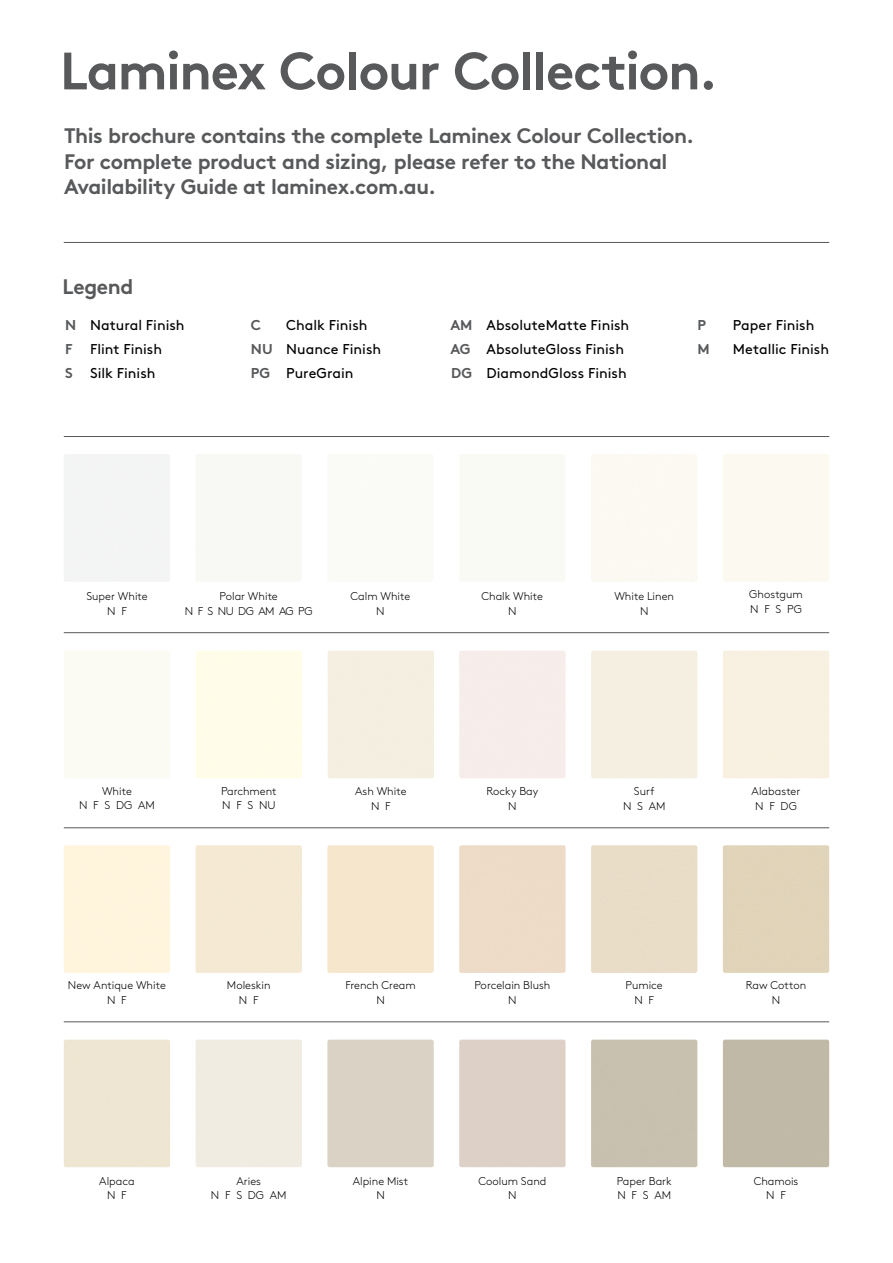
<style>
.page{position:relative;width:893px;height:1263px;background:#fff}
.page>*{position:absolute;margin:0;border:0;box-sizing:border-box;transform-origin:0 0}
.Headings{font:700 52.5px "Brown Std";letter-spacing:-.025em;color:#58595b}
.Pull_out_copy{font:700 21px/25.2px "Brown Std";letter-spacing:-.02em;color:#58595b}
.Subhead{font:14.25px "Brown Std";color:#000}
.Subhead-2{font:700 14.25px "Brown Std";color:#58595b}
.Product_Name_-_7_5pt{font:300 11.25px "Brown Std";color:#000}
.s1{font-weight:700;color:#58595b}
</style>
<div class="page">
<hr style="left:64px;top:242px;width:765px;height:1px;background:#58595b">
<hr style="left:64px;top:632px;width:765px;height:1px;background:#58595b">
<hr style="left:64px;top:436px;width:765px;height:1px;background:#58595b">
<hr style="left:64px;top:827px;width:765px;height:1px;background:#58595b">
<hr style="left:64px;top:1021px;width:765px;height:1px;background:#58595b">
<div style="left:327px;top:845px;width:107px;height:128px;background:#f5e6cc"></div>
<div style="left:327px;top:1040px;width:107px;height:127px;background:#dad3c5"></div>
<div style="left:459px;top:845px;width:107px;height:128px;background:#eddbc7"></div>
<div style="left:459px;top:651px;width:107px;height:127px;background:#f7ede9"></div>
<div style="left:459px;top:1040px;width:107px;height:127px;background:#ddd0c7"></div>
<p class="Headings" style="left:60px;top:39px;width:659px">Laminex Colour Collection.</p>
<p class="Pull_out_copy" style="left:64px;top:123px;width:632px">This brochure contains the complete Laminex Colour Collection.<br>For complete product and sizing, please refer to the National<br>Availability Guide at laminex.com.au.</p>
<p class="Pull_out_copy" style="left:63px;top:274px;width:73px">Legend</p>
<p class="Subhead" style="left:65px;top:316px;width:121px"><span class="s1">N</span> Natural Finish</p>
<p class="Subhead" style="left:65px;top:341px;width:98px"><span class="s1">F</span> Flint Finish</p>
<p class="Subhead" style="left:65px;top:365px;width:92px"><span class="s1">S</span> Silk Finish</p>
<p class="Subhead-2" style="left:251px;top:316px;width:12px">C</p>
<p class="Subhead" style="left:286px;top:316px;width:83px">Chalk Finish</p>
<p class="Subhead" style="left:251px;top:341px;width:132px"><span class="s1">NU</span> Nuance Finish</p>
<p class="Subhead" style="left:251px;top:365px;width:104px"><span class="s1">PG</span> PureGrain</p>
<p class="Subhead" style="left:450px;top:316px;width:180px"><span class="s1">AM</span> AbsoluteMatte Finish</p>
<p class="Subhead" style="left:450px;top:341px;width:175px"><span class="s1">AG</span> AbsoluteGloss Finish</p>
<p class="Subhead" style="left:451px;top:365px;width:177px"><span class="s1">DG</span> DiamondGloss Finish</p>
<p class="Subhead-2" style="left:698px;top:316px;width:10px">P</p>
<p class="Subhead" style="left:733px;top:316px;width:83px">Paper Finish</p>
<p class="Subhead-2" style="left:698px;top:340px;width:14px">M</p>
<p class="Subhead" style="left:733px;top:341px;width:98px">Metallic Finish</p>
<p class="Product_Name_-_7_5pt" style="left:86px;top:590px;width:63px">Super White</p>
<p class="Product_Name_-_7_5pt" style="left:107px;top:604px;width:21px">N F</p>
<p class="Product_Name_-_7_5pt" style="left:220px;top:590px;width:60px">Polar White</p>
<p class="Product_Name_-_7_5pt" style="left:185px;top:604px;width:129px">N F S NU DG AM AG PG</p>
<p class="Product_Name_-_7_5pt" style="left:350px;top:590px;width:61px">Calm White</p>
<p class="Product_Name_-_7_5pt" style="left:376px;top:604px;width:10px">N</p>
<p class="Product_Name_-_7_5pt" style="left:481px;top:590px;width:63px">Chalk White</p>
<p class="Product_Name_-_7_5pt" style="left:508px;top:604px;width:10px">N</p>
<p class="Product_Name_-_7_5pt" style="left:614px;top:590px;width:61px">White Linen</p>
<p class="Product_Name_-_7_5pt" style="left:640px;top:604px;width:10px">N</p>
<p class="Product_Name_-_7_5pt" style="left:749px;top:588px;width:55px">Ghostgum</p>
<p class="Product_Name_-_7_5pt" style="left:750px;top:602px;width:53px">N F S PG</p>
<p class="Product_Name_-_7_5pt" style="left:102px;top:785px;width:31px">White</p>
<p class="Product_Name_-_7_5pt" style="left:79px;top:799px;width:77px">N F S DG AM</p>
<p class="Product_Name_-_7_5pt" style="left:221px;top:785px;width:57px">Parchment</p>
<p class="Product_Name_-_7_5pt" style="left:222px;top:799px;width:55px">N F S NU</p>
<p class="Product_Name_-_7_5pt" style="left:355px;top:785px;width:53px">Ash White</p>
<p class="Product_Name_-_7_5pt" style="left:371px;top:799px;width:21px">N F</p>
<p class="Product_Name_-_7_5pt" style="left:486px;top:785px;width:53px">Rocky Bay</p>
<p class="Product_Name_-_7_5pt" style="left:508px;top:799px;width:10px">N</p>
<p class="Product_Name_-_7_5pt" style="left:634px;top:785px;width:22px">Surf</p>
<p class="Product_Name_-_7_5pt" style="left:623px;top:799px;width:44px">N S AM</p>
<p class="Product_Name_-_7_5pt" style="left:752px;top:785px;width:50px">Alabaster</p>
<p class="Product_Name_-_7_5pt" style="left:755px;top:799px;width:43px">N F DG</p>
<p class="Product_Name_-_7_5pt" style="left:68px;top:979px;width:99px">New Antique White</p>
<p class="Product_Name_-_7_5pt" style="left:107px;top:993px;width:21px">N F</p>
<p class="Product_Name_-_7_5pt" style="left:227px;top:979px;width:45px">Moleskin</p>
<p class="Product_Name_-_7_5pt" style="left:239px;top:993px;width:21px">N F</p>
<p class="Product_Name_-_7_5pt" style="left:345px;top:979px;width:72px">French Cream</p>
<p class="Product_Name_-_7_5pt" style="left:376px;top:993px;width:10px">N</p>
<p class="Product_Name_-_7_5pt" style="left:474px;top:979px;width:77px">Porcelain Blush</p>
<p class="Product_Name_-_7_5pt" style="left:508px;top:993px;width:10px">N</p>
<p class="Product_Name_-_7_5pt" style="left:626px;top:979px;width:39px">Pumice</p>
<p class="Product_Name_-_7_5pt" style="left:634px;top:993px;width:21px">N F</p>
<p class="Product_Name_-_7_5pt" style="left:746px;top:979px;width:62px">Raw Cotton</p>
<p class="Product_Name_-_7_5pt" style="left:772px;top:993px;width:10px">N</p>
<p class="Product_Name_-_7_5pt" style="left:99px;top:1174px;width:37px">Alpaca</p>
<p class="Product_Name_-_7_5pt" style="left:107px;top:1188px;width:21px">N F</p>
<p class="Product_Name_-_7_5pt" style="left:236px;top:1174px;width:26px">Aries</p>
<p class="Product_Name_-_7_5pt" style="left:211px;top:1188px;width:77px">N F S DG AM</p>
<p class="Product_Name_-_7_5pt" style="left:353px;top:1174px;width:57px">Alpine Mist</p>
<p class="Product_Name_-_7_5pt" style="left:376px;top:1188px;width:10px">N</p>
<p class="Product_Name_-_7_5pt" style="left:478px;top:1174px;width:70px">Coolum Sand</p>
<p class="Product_Name_-_7_5pt" style="left:508px;top:1188px;width:10px">N</p>
<p class="Product_Name_-_7_5pt" style="left:617px;top:1174px;width:56px">Paper Bark</p>
<p class="Product_Name_-_7_5pt" style="left:617px;top:1188px;width:55px">N F S AM</p>
<p class="Product_Name_-_7_5pt" style="left:754px;top:1174px;width:46px">Chamois</p>
<p class="Product_Name_-_7_5pt" style="left:766px;top:1188px;width:21px">N F</p>
</div>
